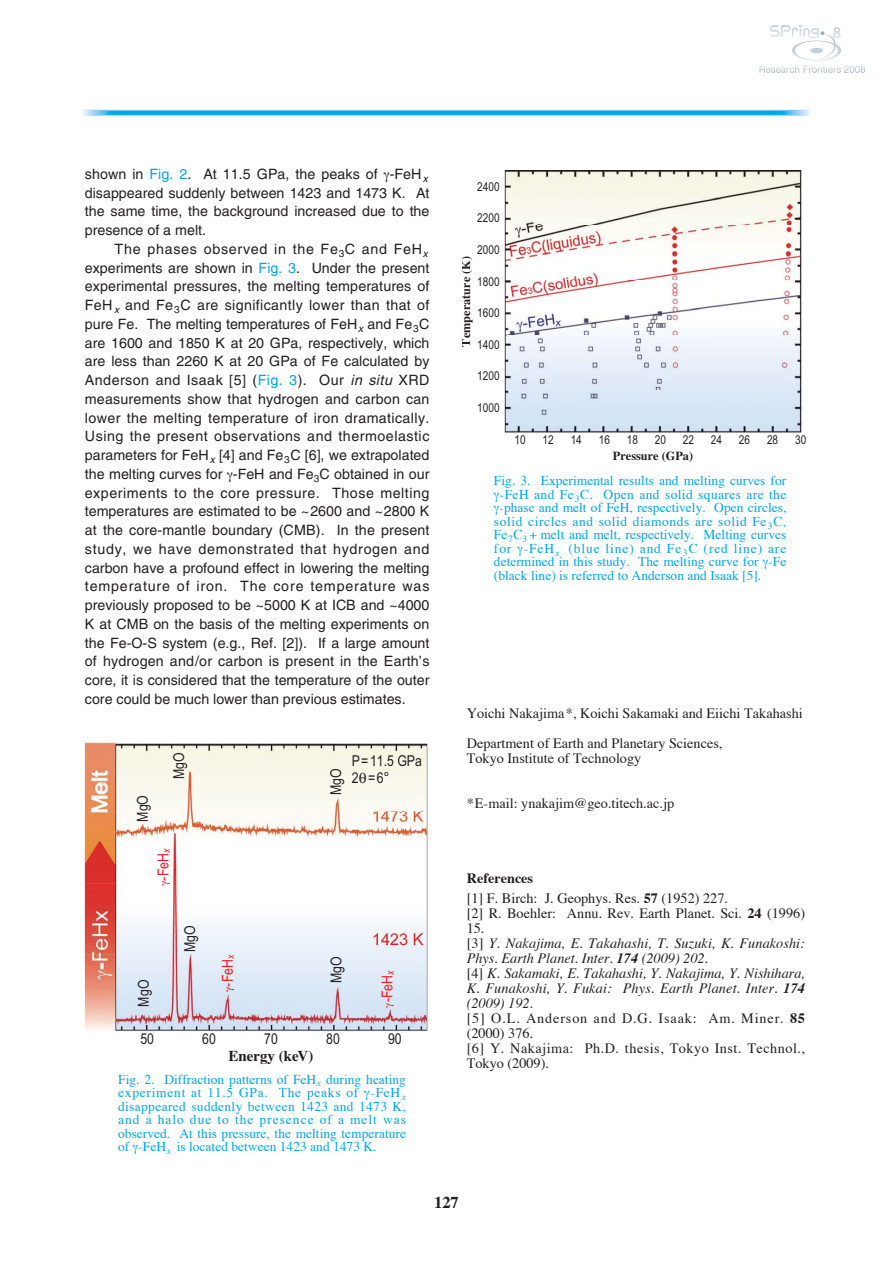
<style>
.page{position:relative;width:893px;height:1263px;background:#fff}
.page>*{position:absolute;margin:0;border:0;box-sizing:border-box;transform-origin:0 0}
.t1{font:700 16.5px "Times";color:#231f20}
.t2{font:15px/16.6px "Arial Narrow";color:#231f20}
.t3{font:15px "Arial Narrow";color:#ed1c24}
.t4{font:700 15px "Times";color:#231f20}
.t5{font:14.25px/18.8px "Helvetica";color:#231f20;text-align:justify}
.t6{font:italic 14.25px/15px "Times";color:#231f20}
.t7{font:14.25px/30px "Times";color:#231f20}
.t8{font:13.5px/13.5px "Times";color:#00a6e7;text-align:justify}
.t9{font:13.5px "Times";letter-spacing:.04em;color:#00a6e7}
.t10{font:13.5px "Times";letter-spacing:.03em;color:#00a6e7}
.t11{font:13.5px "Times";letter-spacing:.065em;color:#00a6e7}
.t12{font:12.3px "Arial Narrow";color:#231f20}
.t13{font:700 12.3px "Times";color:#231f20}
.s1{color:#00a6e7}
.s2{font-style:italic}
.s3{font-weight:700}
.s4{font-style:normal}
.s5{font-weight:700;font-style:normal}
</style>
<div class="page">
<svg style="left:759px;top:25px;width:106px;height:48px"></svg>
<svg style="left:85px;top:110px;width:722px;height:6px"></svg>
<svg style="left:93px;top:110px;width:706px;height:5px"></svg>
<svg style="left:102px;top:111px;width:689px;height:4px"></svg>
<hr style="left:110px;top:111px;width:673px;height:3px;background:#00b5eb">
<hr style="left:111px;top:112px;width:670px;height:2px;background:#00b1ea">
<hr style="left:113px;top:112px;width:666px;height:2px;background:#00ade9">
<hr style="left:116px;top:112px;width:661px;height:2px;background:#00a9e8">
<img style="left:85px;top:742px;width:342px;height:290px">
<img style="left:116px;top:746px;width:310px;height:284px">
<img style="left:505px;top:171px;width:295px;height:261px">
<svg style="left:359px;top:772px;width:7px;height:11px"></svg>
<svg style="left:162px;top:881px;width:8px;height:5px"></svg>
<svg style="left:386px;top:1003px;width:8px;height:5px"></svg>
<svg style="left:226px;top:987px;width:8px;height:5px"></svg>
<p class="t5" style="left:85px;top:166px;width:346px">shown in <span class="s1">Fig. 2</span>. At 11.5 GPa, the peaks of -FeH<sub>x </sub>disappeared suddenly between 1423 and 1473 K. At the same time, the background increased due to the presence of a melt.</p>
<p class="t5" style="left:85px;top:241px;width:346px;text-indent:30px">The phases observed in the Fe<sub>3</sub>C and FeH<sub>x </sub>experiments are shown in <span class="s1">Fig. 3</span>. Under the present experimental pressures, the melting temperatures of FeH<sub>x</sub> and Fe<sub>3</sub>C are significantly lower than that of pure Fe. The melting temperatures of FeH<sub>x</sub> and Fe<sub>3</sub>C are 1600 and 1850 K at 20 GPa, respectively, which are less than 2260 K at 20 GPa of Fe calculated by Anderson and Isaak [5] (<span class="s1">Fig. 3</span>). Our <span class="s2">in situ</span> XRD measurements show that hydrogen and carbon can lower the melting temperature of iron dramatically.<br>Using the present observations and thermoelastic parameters for FeH<sub>x</sub> [4] and Fe<sub>3</sub>C [6], we extrapolated the melting curves for -FeH and Fe<sub>3</sub>C obtained in our experiments to the core pressure. Those melting temperatures are estimated to be ~2600 and ~2800 K at the core-mantle boundary (CMB). In the present study, we have demonstrated that hydrogen and carbon have a profound effect in lowering the melting temperature of iron. The core temperature was previously proposed to be ~5000 K at ICB and ~4000<br>K at CMB on the basis of the melting experiments on the Fe-O-S system (e.g., Ref. [2]). If a large amount of hydrogen and/or carbon is present in the Earth’s core, it is considered that the temperature of the outer core could be much lower than previous estimates.</p>
<p class="t2" style="left:134px;top:822px;width:28px;rotate:-90deg">MgO</p>
<p class="t2" style="left:171px;top:779px;width:28px;rotate:-90deg">MgO</p>
<p class="t3" style="left:154px;top:881px;width:33px;rotate:-90deg">-FeH<sub>x</sub></p>
<p class="t2" style="left:327px;top:795px;width:28px;rotate:-90deg">MgO</p>
<p class="t2" style="left:352px;top:753px;width:72px">P=11.5 GPa<br>2 =6°</p>
<p class="t2" style="left:135px;top:1007px;width:28px;rotate:-90deg">MgO</p>
<p class="t2" style="left:182px;top:952px;width:28px;rotate:-90deg">MgO</p>
<p class="t3" style="left:219px;top:987px;width:33px;rotate:-90deg">-FeH<sub>x</sub></p>
<p class="t2" style="left:140px;top:1031px;width:15px">50</p>
<p class="t2" style="left:202px;top:1031px;width:15px">60</p>
<p class="t2" style="left:264px;top:1031px;width:15px">70</p>
<p class="t4" style="left:228px;top:1051px;width:87px">Energy (keV)</p>
<p class="t2" style="left:328px;top:983px;width:28px;rotate:-90deg">MgO</p>
<p class="t3" style="left:378px;top:1002px;width:33px;rotate:-90deg">-FeH<sub>x</sub></p>
<p class="t2" style="left:326px;top:1031px;width:15px">80</p>
<p class="t2" style="left:388px;top:1031px;width:15px">90</p>
<p class="t8" style="left:118px;top:1073px;width:289px">Fig. 2. Diffraction patterns of FeH<sub>x</sub> during heating experiment at 11.5 GPa. The peaks of -FeH<sub>x </sub>disappeared suddenly between 1423 and 1473 K, and a halo due to the presence of a melt was observed. At this pressure, the melting temperature of -FeH<sub>x</sub> is located between 1423 and 1473 K.</p>
<p class="t12" style="left:477px;top:180px;width:24px">2400</p>
<p class="t12" style="left:477px;top:211px;width:24px">2200</p>
<p class="t12" style="left:477px;top:243px;width:24px">2000</p>
<p class="t12" style="left:477px;top:274px;width:24px">1800</p>
<p class="t12" style="left:477px;top:306px;width:24px">1600</p>
<p class="t12" style="left:477px;top:337px;width:24px">1400</p>
<p class="t12" style="left:477px;top:369px;width:24px">1200</p>
<p class="t12" style="left:477px;top:400px;width:24px">1000</p>
<p class="t13" style="left:461px;top:347px;width:92px;rotate:-90deg">Temperature (K)</p>
<p class="t12" style="left:514px;top:433px;width:13px">10</p>
<p class="t12" style="left:542px;top:433px;width:13px">12</p>
<p class="t12" style="left:570px;top:433px;width:13px">14</p>
<p class="t12" style="left:598px;top:433px;width:13px">16</p>
<p class="t12" style="left:626px;top:433px;width:13px">18</p>
<p class="t12" style="left:654px;top:433px;width:13px">20</p>
<p class="t12" style="left:683px;top:433px;width:13px">22</p>
<p class="t12" style="left:711px;top:433px;width:13px">24</p>
<p class="t12" style="left:739px;top:433px;width:13px">26</p>
<p class="t12" style="left:767px;top:433px;width:13px">28</p>
<p class="t12" style="left:795px;top:433px;width:13px">30</p>
<p class="t13" style="left:613px;top:451px;width:82px">Pressure (GPa)</p>
<p class="t8" style="left:494px;top:475px;width:294px">Fig. 3. Experimental results and melting curves for</p>
<p class="t10" style="left:500px;top:489px;width:288px">-FeH and Fe<sub>3</sub>C. Open and solid squares are the</p>
<p class="t8" style="left:499px;top:502px;width:288px">-phase and melt of FeH, respectively. Open circles,</p>
<p class="t9" style="left:494px;top:516px;width:294px">solid circles and solid diamonds are solid Fe<sub>3</sub>C,</p>
<p class="t8" style="left:494px;top:529px;width:294px">Fe<sub>7</sub>C<sub>3</sub> + melt and melt, respectively. Melting curves</p>
<p class="t11" style="left:494px;top:543px;width:294px">for -FeH<sub>x</sub> (blue line) and Fe<sub>3</sub>C (red line) are</p>
<p class="t8" style="left:494px;top:556px;width:294px">determined in this study. The melting curve for -Fe</p>
<p class="t8" style="left:494px;top:570px;width:269px">(black line) is referred to Anderson and Isaak [5].</p>
<p class="t7" style="left:466px;top:699px;width:337px">Yoichi Nakajima*, Koichi Sakamaki and Eiichi Takahashi<br>Department of Earth and Planetary Sciences,</p>
<p class="t7" style="left:466px;top:744px;width:176px">Tokyo Institute of Technology</p>
<p class="t7" style="left:466px;top:789px;width:209px">*E-mail: ynakajim@geo.titech.ac.jp</p>
<p class="t7" style="left:466px;top:870px;width:263px;line-height:19.5px"><span class="s3">References<br></span>[1] F. Birch: J. Geophys. Res. <span class="s3">57</span> (1952) 227.</p>
<p class="t6" style="left:466px;top:906px;width:340px"><span class="s4">[2] R. Boehler: Annu. Rev. Earth Planet. Sci.</span> <span class="s5">24</span> <span class="s4">(1996)<br>15.<br>[3]</span> Y. Nakajima, E. Takahashi, T. Suzuki, K. Funakoshi:<br>Phys. Earth Planet. Inter. <span class="s3">174</span> (2009) 202.<br><span class="s4">[4]</span> K. Sakamaki, E. Takahashi, Y. Nakajima, Y. Nishihara, K. Funakoshi, Y. Fukai: Phys. Earth Planet. Inter. <span class="s3">174 </span>(2009) 192.<br><span class="s4">[5] O.L. Anderson and D.G. Isaak: Am. Miner.</span> <span class="s5">85 </span><span class="s4">(2000) 376.<br>[6] Y. Nakajima: Ph.D. thesis, Tokyo Inst. Technol., Tokyo (2009).</span></p>
<p class="t1" style="left:434px;top:1195px;width:26px">127</p>
</div>
